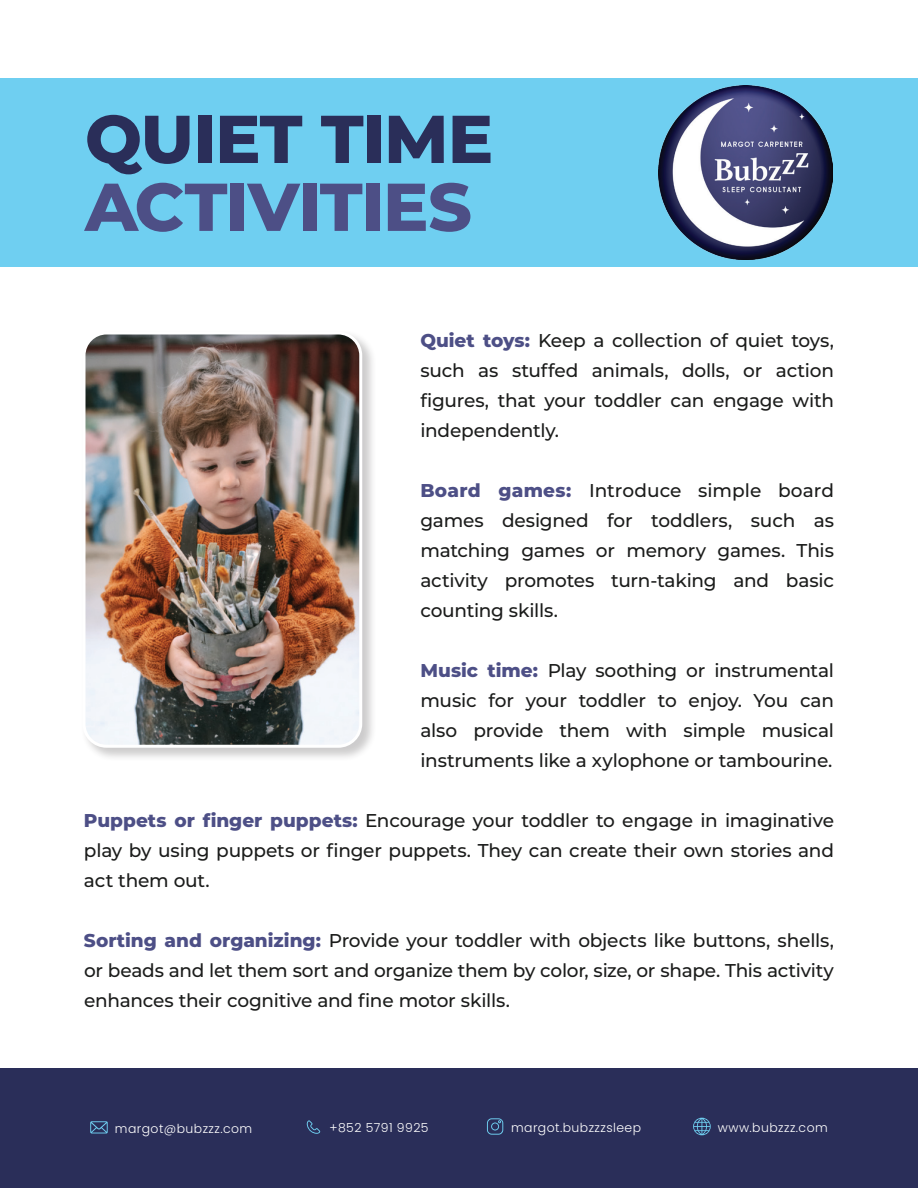
<style>
.page{position:relative;width:918px;height:1188px;background:#fff}
.page>*{position:absolute;margin:0;border:0;box-sizing:border-box;transform-origin:0 0}
.t1{font:800 67.5px "Montserrat";letter-spacing:-.015em;color:#4d4f86}
.t2{font:800 67.5px "Montserrat";letter-spacing:-.015em;color:#2a2e59}
.t3{font:500 18.6px/30px "Montserrat";letter-spacing:-.01em;color:#1b1c1b;text-align:justify}
.t4{font:300 12.45px "Poppins";letter-spacing:.035em;color:#fff}
.s1{font-weight:800;color:#4d4f86}
</style>
<div class="page">
<div style="left:0;top:79px;width:918px;height:188px;background:#6fcff1"></div>
<div style="left:0;top:1069px;width:918px;height:119px;background:#2a2e59"></div>
<svg style="left:90px;top:1121px;width:18px;height:12px"></svg>
<svg style="left:693px;top:1118px;width:18px;height:17px"></svg>
<svg style="left:307px;top:1120px;width:13px;height:14px"></svg>
<svg style="left:487px;top:1118px;width:16px;height:17px"></svg>
<img style="left:659px;top:86px;width:173px;height:173px">
<div style="left:81px;top:330px;width:296px;height:432px;background:#231f20;opacity:.23"></div>
<img style="left:84px;top:333px;width:277px;height:413px">
<div style="left:82px;top:332px;width:280px;height:416px;border:3px solid #fff;border-radius:22px"></div>
<h1 class="t2" style="left:85px;top:90px;width:410px">QUIET TIME</h1>
<h1 class="t1" style="left:85px;top:157px;width:388px">ACTIVITIES</h1>
<p class="t3" style="left:420px;top:325px;width:415px"><span class="s1">Quiet toys:</span> Keep a collection of quiet toys, such as stuffed animals, dolls, or action figures, that your toddler can engage with independently.</p>
<p class="t3" style="left:420px;top:475px;width:415px"><span class="s1">Board games:</span> Introduce simple board games designed for toddlers, such as matching games or memory games. This activity promotes turn-taking and basic counting skills.</p>
<p class="t3" style="left:420px;top:655px;width:415px"><span class="s1">Music time:</span> Play soothing or instrumental music for your toddler to enjoy. You can also provide them with simple musical instruments like a xylophone or tambourine.</p>
<p class="t3" style="left:84px;top:805px;width:752px"><span class="s1">Puppets or finger puppets:</span> Encourage your toddler to engage in imaginative play by using puppets or finger puppets. They can create their own stories and act them out.</p>
<p class="t3" style="left:84px;top:925px;width:752px"><span class="s1">Sorting and organizing:</span> Provide your toddler with objects like buttons, shells, or beads and let them sort and organize them by color, size, or shape. This activity enhances their cognitive and fine motor skills.</p>
<p class="t4" style="left:115px;top:1121px;width:139px">margot@bubzzz.com</p>
<p class="t4" style="left:329px;top:1121px;width:101px">+852 5791 9925</p>
<p class="t4" style="left:511px;top:1120px;width:132px">margot.bubzzzsleep</p>
<p class="t4" style="left:718px;top:1120px;width:111px">www.bubzzz.com</p>
</div>
